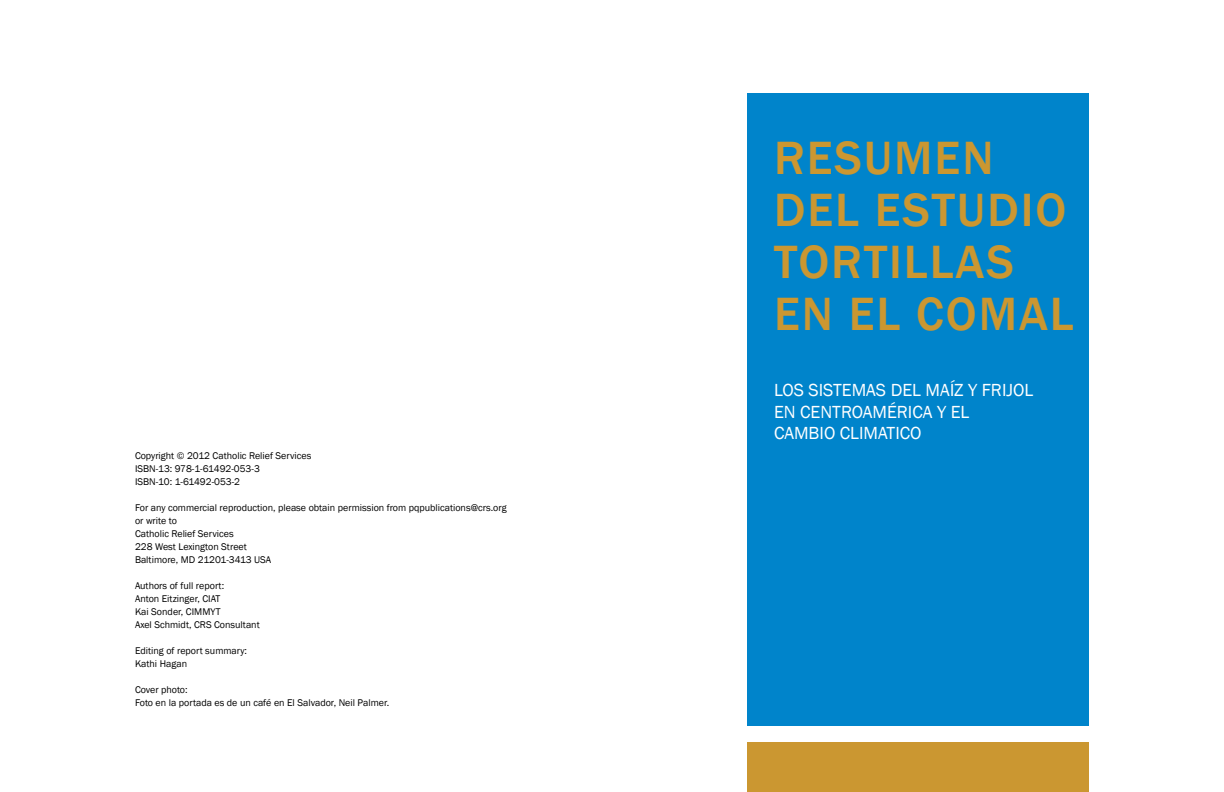
<style>
.page{position:relative;width:1224px;height:792px;background:#fff}
.page>*{position:absolute;margin:0;border:0;box-sizing:border-box;transform-origin:0 0}
.t1{font:500 48px/52px "Franklin Gothic";letter-spacing:.04em;color:#cb9731}
.t2{font:18px/21.6px "Franklin Gothic";color:#fff}
.t3{font:10px/13px "Franklin Gothic";color:#000}
</style>
<div class="page">
<div style="left:747px;top:93px;width:342px;height:633px;background:#0084cb"></div>
<div style="left:747px;top:742px;width:342px;height:50px;background:#cb9731"></div>
<p class="t3" style="left:135px;top:449px;width:178px">Copyright © 2012 Catholic Relief Services<br>ISBN-13: 978-1-61492-053-3<br>ISBN-10: 1-61492-053-2</p>
<p class="t3" style="left:135px;top:501px;width:373px">For any commercial reproduction, please obtain permission from pqpublications@crs.org or write to<br>Catholic Relief Services<br>228 West Lexington Street<br>Baltimore, MD 21201-3413 USA</p>
<p class="t3" style="left:135px;top:579px;width:126px">Authors of full report:<br>Anton Eitzinger, CIAT<br>Kai Sonder, CIMMYT<br>Axel Schmidt, CRS Consultant</p>
<p class="t3" style="left:135px;top:644px;width:114px">Editing of report summary:<br>Kathi Hagan</p>
<p class="t3" style="left:135px;top:683px;width:256px">Cover photo:<br>Foto en la portada es de un café en El Salvador, Neil Palmer.</p>
<h1 class="t1" style="left:774px;top:132px;width:301px">RESUMEN<br>DEL ESTUDIO<br>TORTILLAS<br>EN EL COMAL</h1>
<h2 class="t2" style="left:774px;top:380px;width:261px">LOS SISTEMAS DEL MAÍZ Y FRIJOL<br>EN CENTROAMÉRICA Y EL<br>CAMBIO CLIMATICO</h2>
</div>
